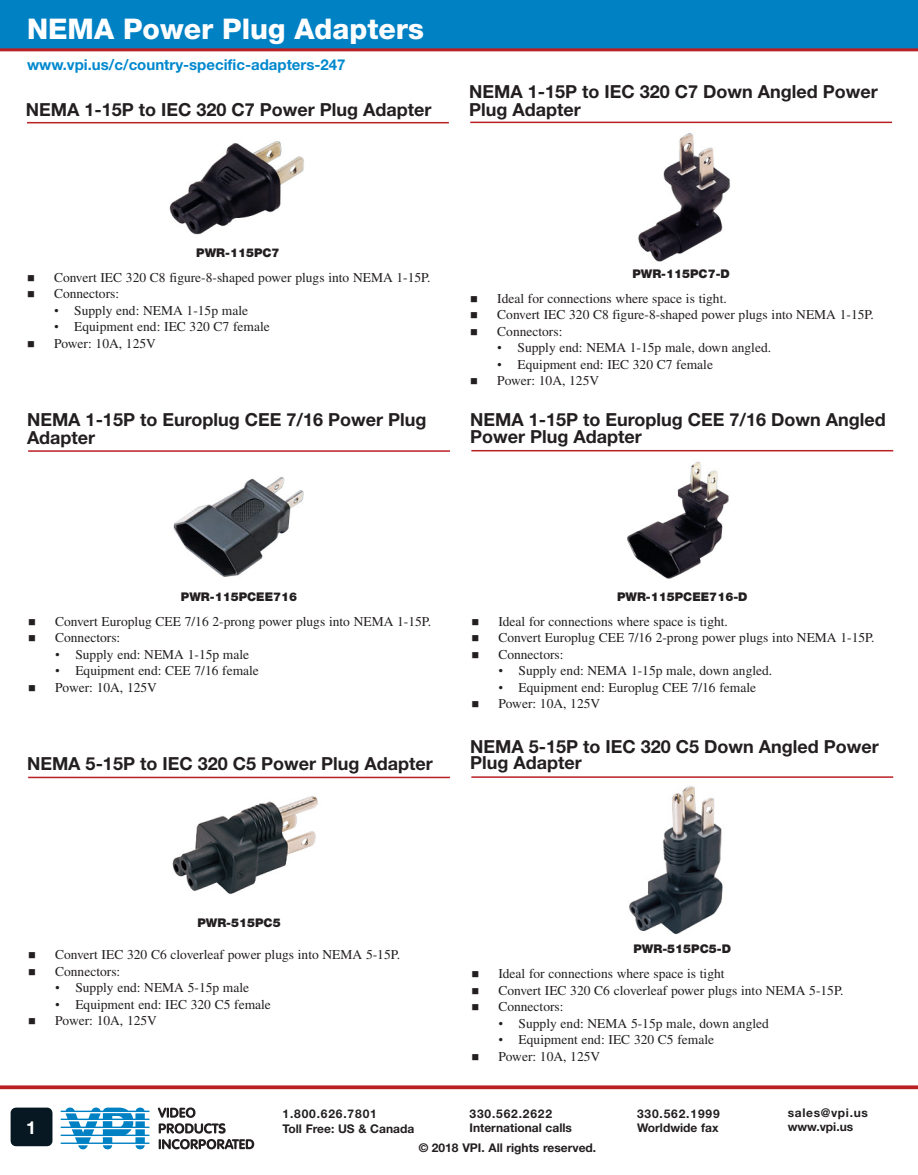
<style>
.page{position:relative;width:918px;height:1175px;background:#fff}
.page>*{position:absolute;margin:0;border:0;box-sizing:border-box;transform-origin:0 0}
.t1{font:800 28.5px "Helvetica Neue LT Std";color:#fff}
.t2{font:700 18px/18px "Helvetica Neue LT Std";color:#231f20}
.t3{font:700 18px "Helvetica Neue LT Std";color:#fff}
.url{font:700 15px "Helvetica Neue LT Std";color:#0088ce}
._1st_Level_Bullet{font:13.5px "Times LT Std";color:#231f20}
._2nd_Level_Bullet{font:13.5px "Times LT Std";color:#231f20}
.t4{font:700 12px "Helvetica Neue LT Std";color:#231f20}
.Product_Sub_Header{font:900 12px "Helvetica Neue LT Std";color:#231f20}
.t5{font:700 12px "Helvetica Neue LT Std";letter-spacing:.07em;color:#231f20}
.t6{font:700 12px "Helvetica Neue LT Std";letter-spacing:.055em;color:#231f20}
.s1{font-family:"Times New Roman"}
</style>
<div class="page">
<svg style="left:158px;top:1107px;width:38px;height:10px"></svg>
<svg style="left:159px;top:1123px;width:95px;height:26px"></svg>
<svg style="left:61px;top:1107px;width:88px;height:42px"></svg>
<div style="left:0;top:0;width:918px;height:48px;background:#0081c4"></div>
<hr style="left:0;top:48px;width:918px;height:3px;background:#ba1f24">
<svg style="left:0;top:1085px;width:918px;height:4px;background:#c1363b"></svg>
<div style="left:11px;top:1107px;width:41px;height:39px;background:#071822"></div>
<img style="left:173px;top:477px;width:131px;height:100px">
<img style="left:638px;top:133px;width:92px;height:129px">
<hr style="left:27px;top:122px;width:422px;height:1px;background:#ba1f24">
<hr style="left:470px;top:122px;width:422px;height:1px;background:#ba1f24">
<img style="left:169px;top:141px;width:135px;height:94px">
<hr style="left:28px;top:450px;width:422px;height:2px;background:#ba1f24">
<hr style="left:471px;top:450px;width:422px;height:1px;background:#ba1f24">
<img style="left:627px;top:461px;width:102px;height:118px">
<hr style="left:28px;top:776px;width:422px;height:2px;background:#ba1f24">
<hr style="left:471px;top:776px;width:422px;height:2px;background:#ba1f24">
<img style="left:172px;top:796px;width:146px;height:98px">
<img style="left:629px;top:786px;width:94px;height:149px">
<p class="t1" style="left:27px;top:12px;width:398px">NEMA Power Plug Adapters</p>
<p class="url" style="left:27px;top:55px;width:320px">www.vpi.us/c/country-specific-adapters-247</p>
<p class="t2" style="left:26px;top:100px;width:407px">NEMA 1-15P to IEC 320 C7 Power Plug Adapter</p>
<p class="t2" style="left:469px;top:82px;width:410px">NEMA 1-15P to IEC 320 C7 Down Angled Power<br>Plug Adapter</p>
<p class="Product_Sub_Header" style="left:196px;top:246px;width:85px">PWR-115PC7</p>
<p class="_1st_Level_Bullet" style="left:54px;top:270px;width:378px">Convert IEC 320 C8 figure-8-shaped power plugs into NEMA 1-15P.</p>
<p class="_1st_Level_Bullet" style="left:54px;top:286px;width:67px">Connectors:</p>
<p class="_2nd_Level_Bullet" style="left:54px;top:303px;width:196px"><span class="s1">•</span> Supply end: NEMA 1-15p male</p>
<p class="_2nd_Level_Bullet" style="left:54px;top:319px;width:217px"><span class="s1">•</span> Equipment end: IEC 320 C7 female</p>
<p class="_1st_Level_Bullet" style="left:54px;top:336px;width:103px">Power: 10A, 125V</p>
<p class="t2" style="left:27px;top:410px;width:401px">NEMA 1-15P to Europlug CEE 7/16 Power Plug<br>Adapter</p>
<p class="Product_Sub_Header" style="left:632px;top:267px;width:99px">PWR-115PC7-D</p>
<p class="_1st_Level_Bullet" style="left:497px;top:290px;width:231px">Ideal for connections where space is tight.</p>
<p class="_1st_Level_Bullet" style="left:497px;top:307px;width:378px">Convert IEC 320 C8 figure-8-shaped power plugs into NEMA 1-15P.</p>
<p class="_1st_Level_Bullet" style="left:497px;top:323px;width:67px">Connectors:</p>
<p class="_2nd_Level_Bullet" style="left:497px;top:340px;width:275px"><span class="s1">•</span> Supply end: NEMA 1-15p male, down angled.</p>
<p class="_2nd_Level_Bullet" style="left:497px;top:356px;width:217px"><span class="s1">•</span> Equipment end: IEC 320 C7 female</p>
<p class="_1st_Level_Bullet" style="left:497px;top:373px;width:103px">Power: 10A, 125V</p>
<p class="t2" style="left:470px;top:411px;width:417px;line-height:16.5px">NEMA 1-15P to Europlug CEE 7/16 Down Angled<br>Power Plug Adapter</p>
<p class="Product_Sub_Header" style="left:181px;top:589px;width:118px">PWR-115PCEE716</p>
<p class="_1st_Level_Bullet" style="left:55px;top:613px;width:378px">Convert Europlug CEE 7/16 2-prong power plugs into NEMA 1-15P.</p>
<p class="_1st_Level_Bullet" style="left:55px;top:630px;width:67px">Connectors:</p>
<p class="_2nd_Level_Bullet" style="left:55px;top:646px;width:196px"><span class="s1">•</span> Supply end: NEMA 1-15p male</p>
<p class="_2nd_Level_Bullet" style="left:55px;top:663px;width:205px"><span class="s1">•</span> Equipment end: CEE 7/16 female</p>
<p class="_1st_Level_Bullet" style="left:55px;top:679px;width:103px">Power: 10A, 125V</p>
<p class="t2" style="left:27px;top:754px;width:407px">NEMA 5-15P to IEC 320 C5 Power Plug Adapter</p>
<p class="Product_Sub_Header" style="left:617px;top:589px;width:132px">PWR-115PCEE716-D</p>
<p class="_1st_Level_Bullet" style="left:498px;top:613px;width:231px">Ideal for connections where space is tight.</p>
<p class="_1st_Level_Bullet" style="left:498px;top:630px;width:378px">Convert Europlug CEE 7/16 2-prong power plugs into NEMA 1-15P.</p>
<p class="_1st_Level_Bullet" style="left:498px;top:646px;width:67px">Connectors:</p>
<p class="_2nd_Level_Bullet" style="left:498px;top:663px;width:275px"><span class="s1">•</span> Supply end: NEMA 1-15p male, down angled.</p>
<p class="_2nd_Level_Bullet" style="left:498px;top:679px;width:259px"><span class="s1">•</span> Equipment end: Europlug CEE 7/16 female</p>
<p class="_1st_Level_Bullet" style="left:498px;top:696px;width:103px">Power: 10A, 125V</p>
<p class="t2" style="left:470px;top:737px;width:410px;line-height:16.5px">NEMA 5-15P to IEC 320 C5 Down Angled Power<br>Plug Adapter</p>
<p class="Product_Sub_Header" style="left:197px;top:915px;width:85px">PWR-515PC5</p>
<p class="_1st_Level_Bullet" style="left:55px;top:947px;width:347px">Convert IEC 320 C6 cloverleaf power plugs into NEMA 5-15P.</p>
<p class="_1st_Level_Bullet" style="left:55px;top:963px;width:67px">Connectors:</p>
<p class="_2nd_Level_Bullet" style="left:55px;top:980px;width:196px"><span class="s1">•</span> Supply end: NEMA 5-15p male</p>
<p class="_2nd_Level_Bullet" style="left:55px;top:996px;width:217px"><span class="s1">•</span> Equipment end: IEC 320 C5 female</p>
<p class="_1st_Level_Bullet" style="left:55px;top:1013px;width:103px">Power: 10A, 125V</p>
<p class="Product_Sub_Header" style="left:634px;top:942px;width:99px">PWR-515PC5-D</p>
<p class="_1st_Level_Bullet" style="left:498px;top:966px;width:228px">Ideal for connections where space is tight</p>
<p class="_1st_Level_Bullet" style="left:498px;top:982px;width:347px">Convert IEC 320 C6 cloverleaf power plugs into NEMA 5-15P.</p>
<p class="_1st_Level_Bullet" style="left:498px;top:999px;width:67px">Connectors:</p>
<p class="_2nd_Level_Bullet" style="left:498px;top:1015px;width:272px"><span class="s1">•</span> Supply end: NEMA 5-15p male, down angled</p>
<p class="_2nd_Level_Bullet" style="left:498px;top:1032px;width:217px"><span class="s1">•</span> Equipment end: IEC 320 C5 female</p>
<p class="_1st_Level_Bullet" style="left:498px;top:1048px;width:103px">Power: 10A, 125V</p>
<p class="t6" style="left:788px;top:1105px;width:82px">sales@vpi.us</p>
<p class="t5" style="left:470px;top:1106px;width:84px">330.562.2622</p>
<p class="t4" style="left:470px;top:1120px;width:104px">International calls</p>
<p class="t5" style="left:637px;top:1106px;width:84px">330.562.1999</p>
<p class="t4" style="left:637px;top:1120px;width:83px">Worldwide fax</p>
<p class="t5" style="left:283px;top:1106px;width:96px">1.800.626.7801</p>
<p class="t4" style="left:283px;top:1120px;width:133px">Toll Free: US &amp; Canada</p>
<p class="t3" style="left:26px;top:1116px;width:12px">1</p>
<p class="t4" style="left:788px;top:1119px;width:67px">www.vpi.us</p>
<p class="t4" style="left:419px;top:1140px;width:179px">© 2018 VPI. All rights reserved.</p>
</div>
